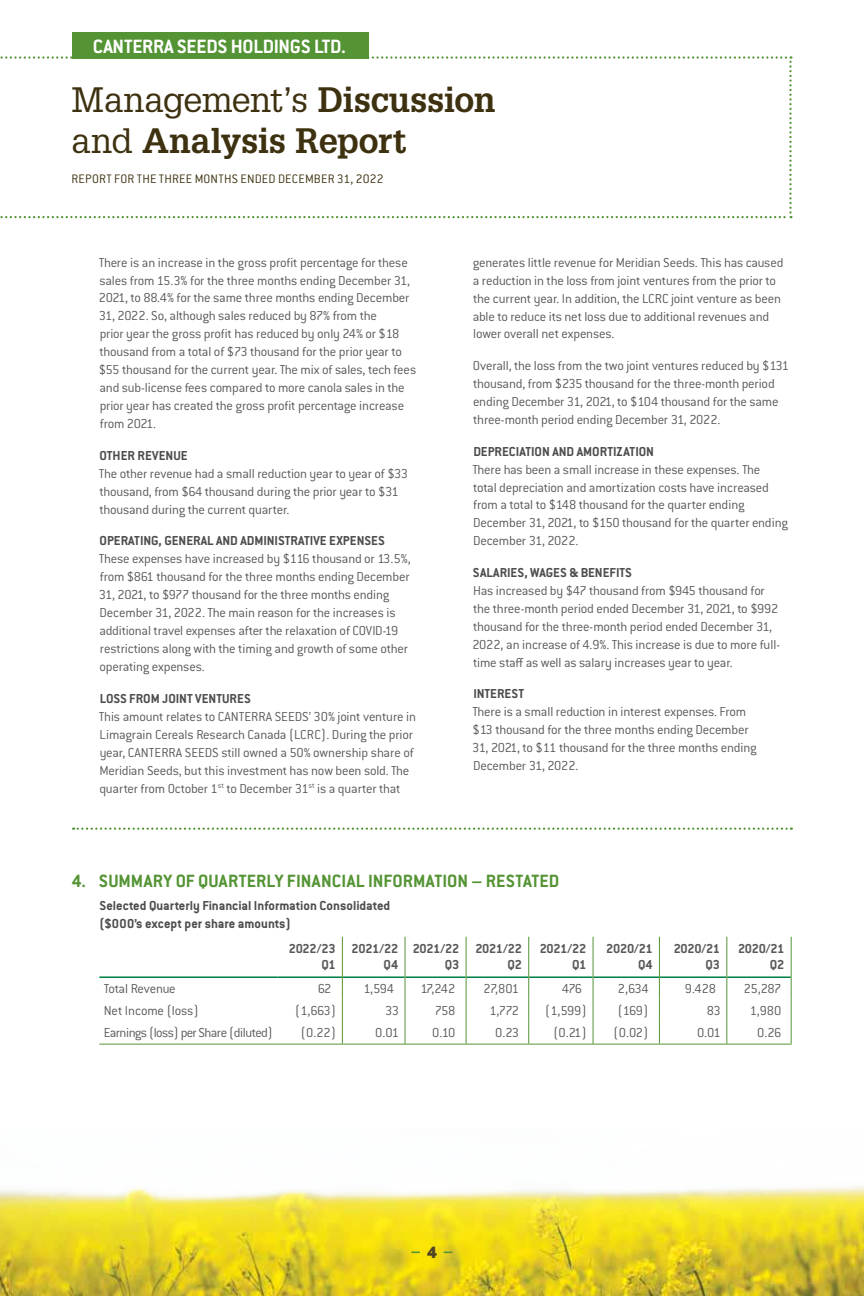
<style>
.page{position:relative;width:864px;height:1296px;background:#fff}
.page>*{position:absolute;margin:0;border:0;box-sizing:border-box;transform-origin:0 0}
.t1{font:700 34.5px/40.5px "Glypha LT Std";letter-spacing:-.01em;color:#3d3110}
.t2{font:700 21.15px "Conduit ITC Pro";letter-spacing:-.01em;color:#fff}
.t3{font:700 19.5px "Conduit ITC Pro";letter-spacing:.005em;color:#549434}
.t4{font:700 18px "Conduit ITC Pro";color:#549434}
.t5{font:300 14.25px/18px "Conduit ITC Pro";letter-spacing:-.015em;color:#58595b}
.t6{font:700 14.25px/18px "Conduit ITC Pro";color:#4d4d4f}
.t7{font:700 14.25px/16.5px "Conduit ITC Pro";letter-spacing:-.02em;color:#58595b;text-align:right}
.t8{font:300 14.25px "Conduit ITC Pro";letter-spacing:-.04em;color:#58595b}
.t9{font:300 13.5px "Conduit ITC Pro";letter-spacing:.015em;color:#3d3110}
.s1{font-weight:400}
.s2{font-weight:900;color:#514425}
</style>
<div class="page">
<svg style="left:0;top:56px;width:792px;height:162px"></svg>
<div style="left:72px;top:32px;width:296px;height:27px;background:#549434"></div>
<img style="left:0;top:1186px;width:864px;height:110px">
<hr style="left:99px;top:976px;width:179px;height:2px;background:#007d43">
<hr style="left:278px;top:976px;width:64px;height:2px;background:#007d43">
<hr style="left:343px;top:976px;width:62px;height:2px;background:#007d43">
<hr style="left:405px;top:976px;width:61px;height:2px;background:#007d43">
<hr style="left:466px;top:976px;width:62px;height:2px;background:#007d43">
<hr style="left:529px;top:976px;width:64px;height:2px;background:#007d43">
<hr style="left:593px;top:976px;width:66px;height:2px;background:#007d43">
<hr style="left:660px;top:976px;width:66px;height:2px;background:#007d43">
<hr style="left:727px;top:976px;width:64px;height:2px;background:#007d43">
<hr style="left:342px;top:937px;width:1px;height:40px;background:#549434">
<hr style="left:405px;top:937px;width:1px;height:40px;background:#549434">
<hr style="left:466px;top:937px;width:1px;height:40px;background:#549434">
<hr style="left:528px;top:937px;width:1px;height:40px;background:#549434">
<hr style="left:593px;top:937px;width:1px;height:40px;background:#549434">
<hr style="left:659px;top:937px;width:1px;height:40px;background:#549434">
<hr style="left:726px;top:937px;width:1px;height:40px;background:#549434">
<hr style="left:791px;top:937px;width:1px;height:40px;background:#549434">
<svg style="left:342px;top:977px;width:1px;height:67px"></svg>
<svg style="left:405px;top:977px;width:1px;height:67px"></svg>
<svg style="left:466px;top:977px;width:1px;height:67px"></svg>
<svg style="left:528px;top:977px;width:1px;height:67px"></svg>
<svg style="left:593px;top:977px;width:1px;height:67px"></svg>
<svg style="left:659px;top:977px;width:1px;height:67px"></svg>
<svg style="left:726px;top:977px;width:1px;height:67px"></svg>
<svg style="left:791px;top:977px;width:1px;height:67px"></svg>
<hr style="left:99px;top:1044px;width:179px;height:1px;background:#549434">
<hr style="left:278px;top:1044px;width:64px;height:1px;background:#549434">
<hr style="left:342px;top:1044px;width:63px;height:1px;background:#549434">
<hr style="left:405px;top:1044px;width:61px;height:1px;background:#549434">
<hr style="left:466px;top:1044px;width:63px;height:1px;background:#549434">
<hr style="left:529px;top:1044px;width:64px;height:1px;background:#549434">
<hr style="left:593px;top:1044px;width:66px;height:1px;background:#549434">
<hr style="left:659px;top:1044px;width:68px;height:1px;background:#549434">
<hr style="left:727px;top:1044px;width:65px;height:1px;background:#549434">
<svg style="left:73px;top:828px;width:719px;height:2px"></svg>
<h2 class="t2" style="left:93px;top:34px;width:255px">CANTERRA SEEDS HOLDINGS LTD.</h2>
<h1 class="t1" style="left:71px;top:79px;width:425px"><span class="s1">Management’s</span> Discussion <span class="s1">and</span> Analysis Report</h1>
<p class="t9" style="left:71px;top:171px;width:314px">REPORT FOR THE THREE MONTHS ENDED DECEMBER 31, 2022</p>
<p class="t5" style="left:99px;top:253px;width:319px">There is an increase in the gross profit percentage for these sales from 15.3% for the three months ending December 31, 2021, to 88.4% for the same three months ending December 31, 2022. So, although sales reduced by 87% from the<br>prior year the gross profit has reduced by only 24% or $18 thousand from a total of $73 thousand for the prior year to $55 thousand for the current year. The mix of sales, tech fees and sub-license fees compared to more canola sales in the prior year has created the gross profit percentage increase from 2021.</p>
<p class="t6" style="left:100px;top:446px;width:90px">OTHER REVENUE</p>
<p class="t5" style="left:99px;top:465px;width:311px">The other revenue had a small reduction year to year of $33 thousand, from $64 thousand during the prior year to $31 thousand during the current quarter.</p>
<p class="t6" style="left:100px;top:532px;width:287px">OPERATING, GENERAL AND ADMINISTRATIVE EXPENSES</p>
<p class="t5" style="left:99px;top:550px;width:313px">These expenses have increased by $116 thousand or 13.5%, from $861 thousand for the three months ending December 31, 2021, to $977 thousand for the three months ending December 31, 2022. The main reason for the increases is additional travel expenses after the relaxation of COVID-19 restrictions along with the timing and growth of some other operating expenses.</p>
<p class="t6" style="left:100px;top:689px;width:153px">LOSS FROM JOINT VENTURES</p>
<p class="t5" style="left:99px;top:708px;width:319px">This amount relates to CANTERRA SEEDS’ 30% joint venture in Limagrain Cereals Research Canada (LCRC). During the prior year, CANTERRA SEEDS still owned a 50% ownership share of Meridian Seeds, but this investment has now been sold. The quarter from October 1<sup>st</sup> to December 31<sup>st</sup> is a quarter that</p>
<p class="t5" style="left:473px;top:253px;width:312px">generates little revenue for Meridian Seeds. This has caused a reduction in the loss from joint ventures from the prior to the current year. In addition, the LCRC joint venture as been able to reduce its net loss due to additional revenues and lower overall net expenses.</p>
<p class="t5" style="left:473px;top:357px;width:318px">Overall, the loss from the two joint ventures reduced by $131 thousand, from $235 thousand for the three-month period ending December 31, 2021, to $104 thousand for the same three-month period ending December 31, 2022.</p>
<p class="t6" style="left:473px;top:442px;width:182px">DEPRECIATION AND AMORTIZATION</p>
<p class="t5" style="left:472px;top:460px;width:317px">There has been a small increase in these expenses. The<br>total depreciation and amortization costs have increased from a total to $148 thousand for the quarter ending December 31, 2021, to $150 thousand for the quarter ending December 31, 2022.</p>
<p class="t6" style="left:473px;top:563px;width:160px">SALARIES, WAGES &amp; BENEFITS</p>
<p class="t5" style="left:472px;top:582px;width:309px">Has increased by $47 thousand from $945 thousand for the three-month period ended December 31, 2021, to $992 thousand for the three-month period ended December 31, 2022, an increase of 4.9%. This increase is due to more full&shy;time staff as well as salary increases year to year.</p>
<p class="t6" style="left:473px;top:685px;width:52px">INTEREST</p>
<p class="t5" style="left:472px;top:703px;width:286px">There is a small reduction in interest expenses. From $13 thousand for the three months ending December 31, 2021, to $11 thousand for the three months ending December 31, 2022.</p>
<h3 class="t3" style="left:72px;top:870px;width:489px">4. SUMMARY OF QUARTERLY FINANCIAL INFORMATION – RESTATED</h3>
<p class="t6" style="left:99px;top:896px;width:293px">Selected Quarterly Financial Information Consolidated ($000’s except per share amounts)</p>
<p class="t7" style="left:289px;top:940px;width:48px">2022/23<br>Q1</p>
<p class="t7" style="left:352px;top:940px;width:48px">2021/22<br>Q4</p>
<p class="t7" style="left:413px;top:940px;width:48px">2021/22<br>Q3</p>
<p class="t7" style="left:475px;top:940px;width:48px">2021/22<br>Q2</p>
<p class="t7" style="left:540px;top:940px;width:48px">2021/22<br>Q1</p>
<p class="t7" style="left:606px;top:940px;width:48px">2020/21<br>Q4</p>
<p class="t7" style="left:674px;top:940px;width:48px">2020/21<br>Q3</p>
<p class="t7" style="left:738px;top:940px;width:48px">2020/21<br>Q2</p>
<p class="t5" style="left:104px;top:980px;width:73px">Total Revenue</p>
<p class="t5" style="left:318px;top:980px;width:15px">62</p>
<p class="t5" style="left:363px;top:980px;width:32px">1,594</p>
<p class="t5" style="left:421px;top:980px;width:36px">17,242</p>
<p class="t5" style="left:484px;top:980px;width:37px">27,801</p>
<p class="t5" style="left:562px;top:980px;width:22px">476</p>
<p class="t5" style="left:618px;top:980px;width:32px">2,634</p>
<p class="t5" style="left:685px;top:980px;width:33px">9.428</p>
<p class="t5" style="left:744px;top:980px;width:39px">25,287</p>
<p class="t5" style="left:104px;top:1002px;width:97px">Net Income (loss)</p>
<p class="t5" style="left:295px;top:1002px;width:43px">(1,663)</p>
<p class="t5" style="left:385px;top:1002px;width:15px">33</p>
<p class="t5" style="left:435px;top:1002px;width:22px">758</p>
<p class="t5" style="left:490px;top:1002px;width:31px">1,772</p>
<p class="t5" style="left:545px;top:1002px;width:44px">(1,599)</p>
<p class="t5" style="left:617px;top:1002px;width:33px">(169)</p>
<p class="t5" style="left:707px;top:1002px;width:15px">83</p>
<p class="t5" style="left:750px;top:1002px;width:33px">1,980</p>
<p class="t8" style="left:104px;top:1025px;width:171px">Earnings (loss) per Share (diluted)</p>
<p class="t5" style="left:301px;top:1024px;width:37px">(0.22)</p>
<p class="t5" style="left:375px;top:1024px;width:25px">0.01</p>
<p class="t5" style="left:432px;top:1024px;width:25px">0.10</p>
<p class="t5" style="left:495px;top:1024px;width:25px">0.23</p>
<p class="t5" style="left:553px;top:1024px;width:36px">(0.21)</p>
<p class="t5" style="left:613px;top:1024px;width:37px">(0.02)</p>
<p class="t5" style="left:697px;top:1024px;width:25px">0.01</p>
<p class="t5" style="left:757px;top:1024px;width:26px">0.26</p>
<p class="t4" style="left:411px;top:1242px;width:44px">– <span class="s2">4</span> –</p>
</div>
